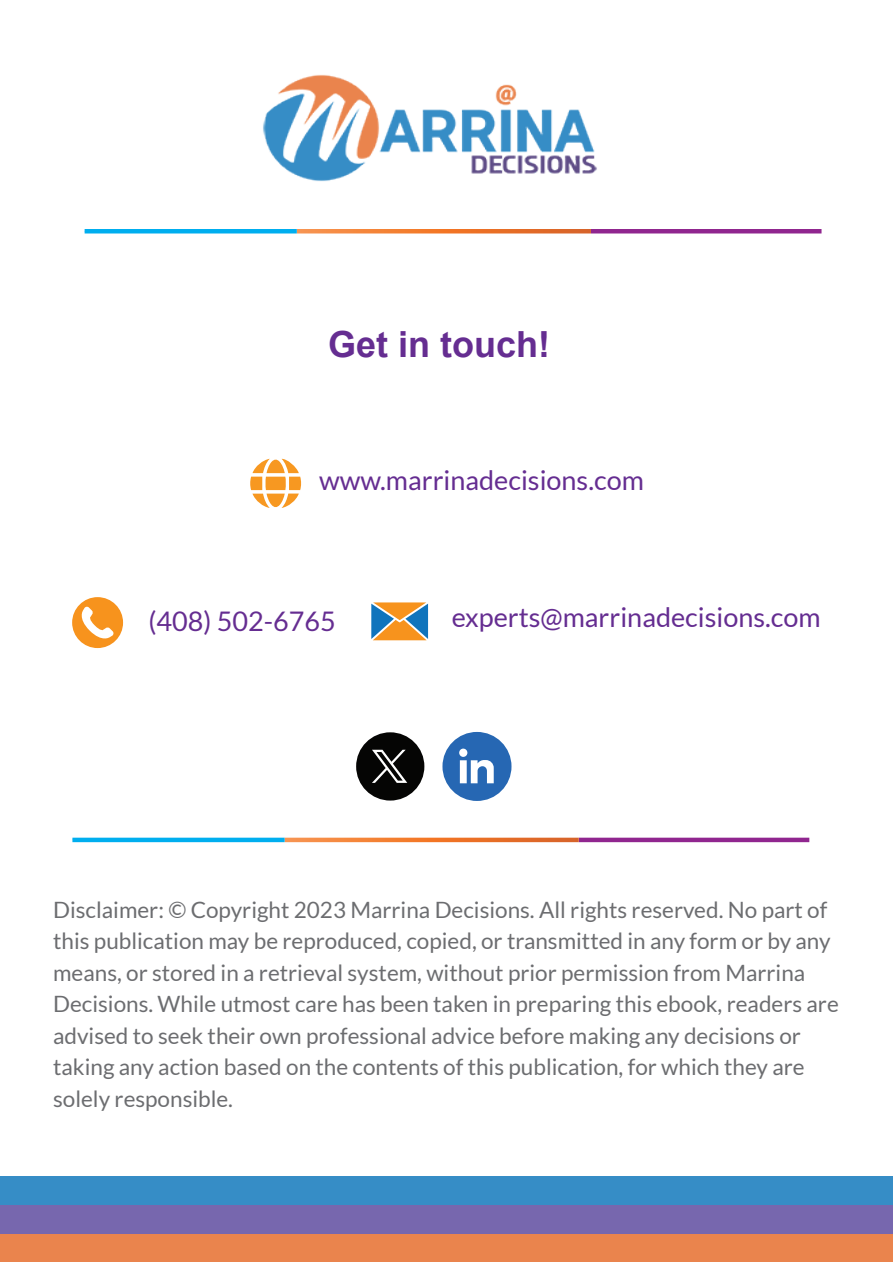
<style>
.page{position:relative;width:893px;height:1263px;background:#fff}
.page>*{position:absolute;margin:0;border:0;box-sizing:border-box;transform-origin:0 0}
.t1{font:700 36px "Arial";color:#652d91}
.t2{font:27px "Lato";color:#652d91}
.t3{font:22.5px/31.5px "Lato";color:#6c6d70}
</style>
<div class="page">
<div style="left:0;top:1233px;width:893px;height:29px;background:#ea844d"></div>
<div style="left:0;top:1205px;width:893px;height:28px;background:#7767ae"></div>
<div style="left:0;top:1176px;width:893px;height:29px;background:#368dc6"></div>
<img style="left:263px;top:74px;width:334px;height:108px">
<hr style="left:591px;top:229px;width:230px;height:4px;background:#90268f">
<svg style="left:297px;top:229px;width:294px;height:4px"></svg>
<hr style="left:85px;top:229px;width:212px;height:4px;background:#00aeef">
<hr style="left:579px;top:838px;width:230px;height:4px;background:#90268f">
<svg style="left:285px;top:838px;width:294px;height:4px"></svg>
<hr style="left:72px;top:838px;width:213px;height:4px;background:#00aeef">
<div style="left:72px;top:597px;width:51px;height:51px;background:#f7931d;border-radius:50%"></div>
<svg style="left:77px;top:606px;width:37px;height:37px"></svg>
<svg style="left:371px;top:602px;width:57px;height:38px;background:#a29575"></svg>
<svg style="left:250px;top:458px;width:51px;height:50px"></svg>
<div style="left:442px;top:732px;width:69px;height:69px;background:#2667b3;border-radius:50%"></div>
<svg style="left:459px;top:749px;width:35px;height:34px"></svg>
<div style="left:356px;top:732px;width:68px;height:68px;background:#050504;border-radius:34px"></div>
<svg style="left:372px;top:750px;width:35px;height:33px"></svg>
<h1 class="t1" style="left:328px;top:319px;width:224px">Get in touch!</h1>
<p class="t2" style="left:319px;top:465px;width:326px">www.marrinadecisions.com</p>
<p class="t2" style="left:148px;top:607px;width:189px">(408) 502-6765</p>
<p class="t2" style="left:452px;top:602px;width:370px">experts@marrinadecisions.com</p>
<p class="t3" style="left:53px;top:894px;width:787px">Disclaimer: © Copyright 2023 Marrina Decisions. All rights reserved. No part of this publication may be reproduced, copied, or transmitted in any form or by any means, or stored in a retrieval system, without prior permission from Marrina Decisions. While utmost care has been taken in preparing this ebook, readers are advised to seek their own professional advice before making any decisions or taking any action based on the contents of this publication, for which they are solely responsible.</p>
</div>
